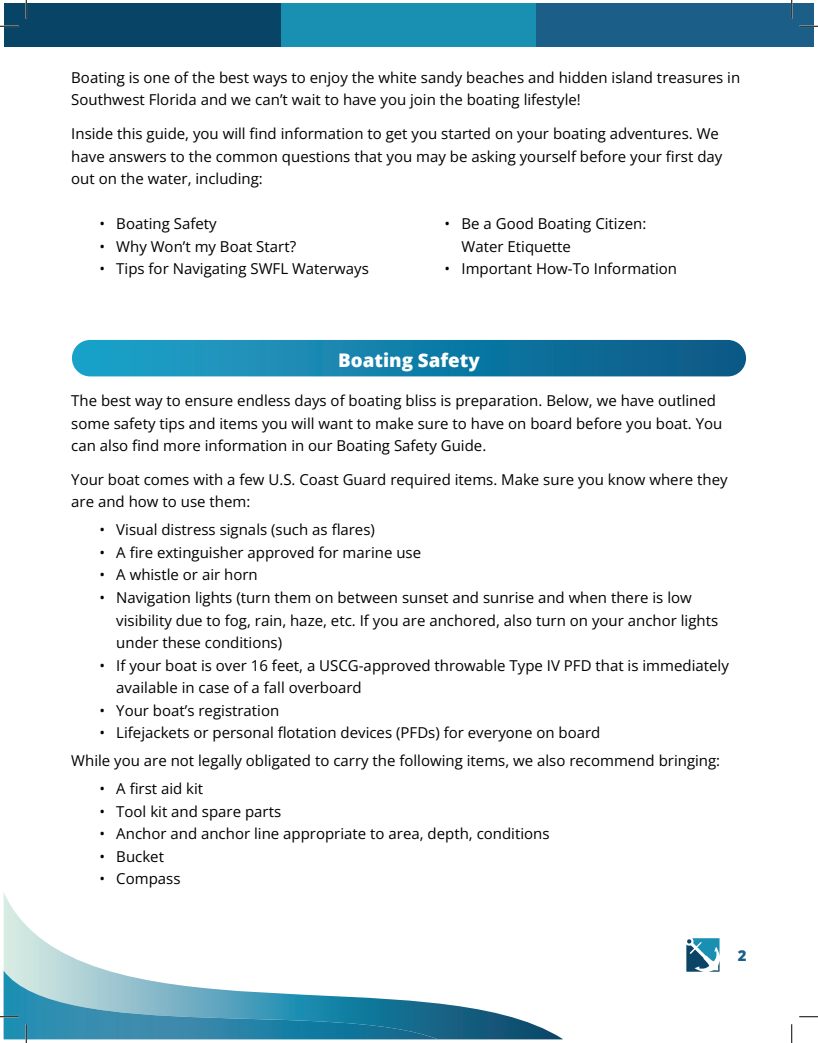
<style>
.page{position:relative;width:818px;height:1043px;background:#fff}
.page>*{position:absolute;margin:0;border:0;box-sizing:border-box;transform-origin:0 0}
.t1{font:800 18.75px "Open Sans";color:#fff}
.Paragraph{font:15px/22.5px "Open Sans";color:#000}
.t2{font:800 15px "Open Sans";color:#1b5e87}
</style>
<div class="page">
<div style="left:72px;top:340px;width:674px;height:36px;background:linear-gradient(to right,#1fa5cb,#085885);border-radius:18px"></div>
<div style="left:4px;top:4px;width:277px;height:43px;background:#084466"></div>
<div style="left:281px;top:4px;width:255px;height:43px;background:#198fb2"></div>
<div style="left:536px;top:4px;width:278px;height:43px;background:#1b5e87"></div>
<svg style="left:4px;top:893px;width:558px;height:147px"></svg>
<img style="left:4px;top:970px;width:434px;height:70px">
<svg style="left:686px;top:938px;width:33px;height:33px"></svg>
<svg style="left:0;top:25px;width:19px;height:2px"></svg>
<svg style="left:799px;top:25px;width:19px;height:2px"></svg>
<svg style="left:0;top:1015px;width:19px;height:2px"></svg>
<svg style="left:799px;top:1016px;width:19px;height:1px"></svg>
<svg style="left:25px;top:0;width:2px;height:19px"></svg>
<svg style="left:25px;top:1024px;width:2px;height:18px"></svg>
<svg style="left:790px;top:0;width:2px;height:19px"></svg>
<svg style="left:791px;top:1024px;width:1px;height:18px"></svg>
<p class="Paragraph" style="left:71px;top:66px;width:670px">Boating is one of the best ways to enjoy the white sandy beaches and hidden island treasures in<br>Southwest Florida and we can’t wait to have you join the boating lifestyle!</p>
<p class="Paragraph" style="left:71px;top:122px;width:652px">Inside this guide, you will find information to get you started on your boating adventures. We have answers to the common questions that you may be asking yourself before your first day out on the water, including:</p>
<p class="Paragraph" style="left:99px;top:212px;width:119px">• Boating Safety</p>
<p class="Paragraph" style="left:99px;top:235px;width:198px">• Why Won’t my Boat Start?</p>
<p class="Paragraph" style="left:99px;top:257px;width:271px">• Tips for Navigating SWFL Waterways</p>
<p class="Paragraph" style="left:461px;top:212px;width:186px;text-indent:-17px">• Be a Good Boating Citizen:<br>Water Etiquette</p>
<p class="Paragraph" style="left:444px;top:257px;width:234px">• Important How-To Information</p>
<p class="t1" style="left:338px;top:345px;width:143px">Boating Safety</p>
<p class="Paragraph" style="left:71px;top:389px;width:652px">The best way to ensure endless days of boating bliss is preparation. Below, we have outlined some safety tips and items you will want to make sure to have on board before you boat. You can also find more information in our Boating Safety Guide.</p>
<p class="Paragraph" style="left:71px;top:468px;width:658px">Your boat comes with a few U.S. Coast Guard required items. Make sure you know where they are and how to use them:</p>
<p class="Paragraph" style="left:99px;top:518px;width:277px">• Visual distress signals (such as flares)</p>
<p class="Paragraph" style="left:99px;top:541px;width:323px">• A fire extinguisher approved for marine use</p>
<p class="Paragraph" style="left:99px;top:563px;width:160px">• A whistle or air horn</p>
<p class="Paragraph" style="left:116px;top:586px;width:603px;text-indent:-17px">• Navigation lights (turn them on between sunset and sunrise and when there is low visibility due to fog, rain, haze, etc. If you are anchored, also turn on your anchor lights under these conditions)</p>
<p class="Paragraph" style="left:116px;top:653px;width:614px;text-indent:-17px">• If your boat is over 16 feet, a USCG-approved throwable Type IV PFD that is immediately available in case of a fall overboard</p>
<p class="Paragraph" style="left:99px;top:698px;width:181px">• Your boat’s registration</p>
<p class="Paragraph" style="left:99px;top:721px;width:502px">• Lifejackets or personal flotation devices (PFDs) for everyone on board</p>
<p class="Paragraph" style="left:71px;top:749px;width:650px">While you are not legally obligated to carry the following items, we also recommend bringing:</p>
<p class="Paragraph" style="left:99px;top:777px;width:105px">• A first aid kit</p>
<p class="Paragraph" style="left:99px;top:799px;width:183px">• Tool kit and spare parts</p>
<p class="Paragraph" style="left:99px;top:822px;width:451px">• Anchor and anchor line appropriate to area, depth, conditions</p>
<p class="Paragraph" style="left:99px;top:844px;width:66px">• Bucket</p>
<p class="Paragraph" style="left:99px;top:867px;width:83px">• Compass</p>
<p class="t2" style="left:737px;top:943px;width:10px">2</p>
</div>
